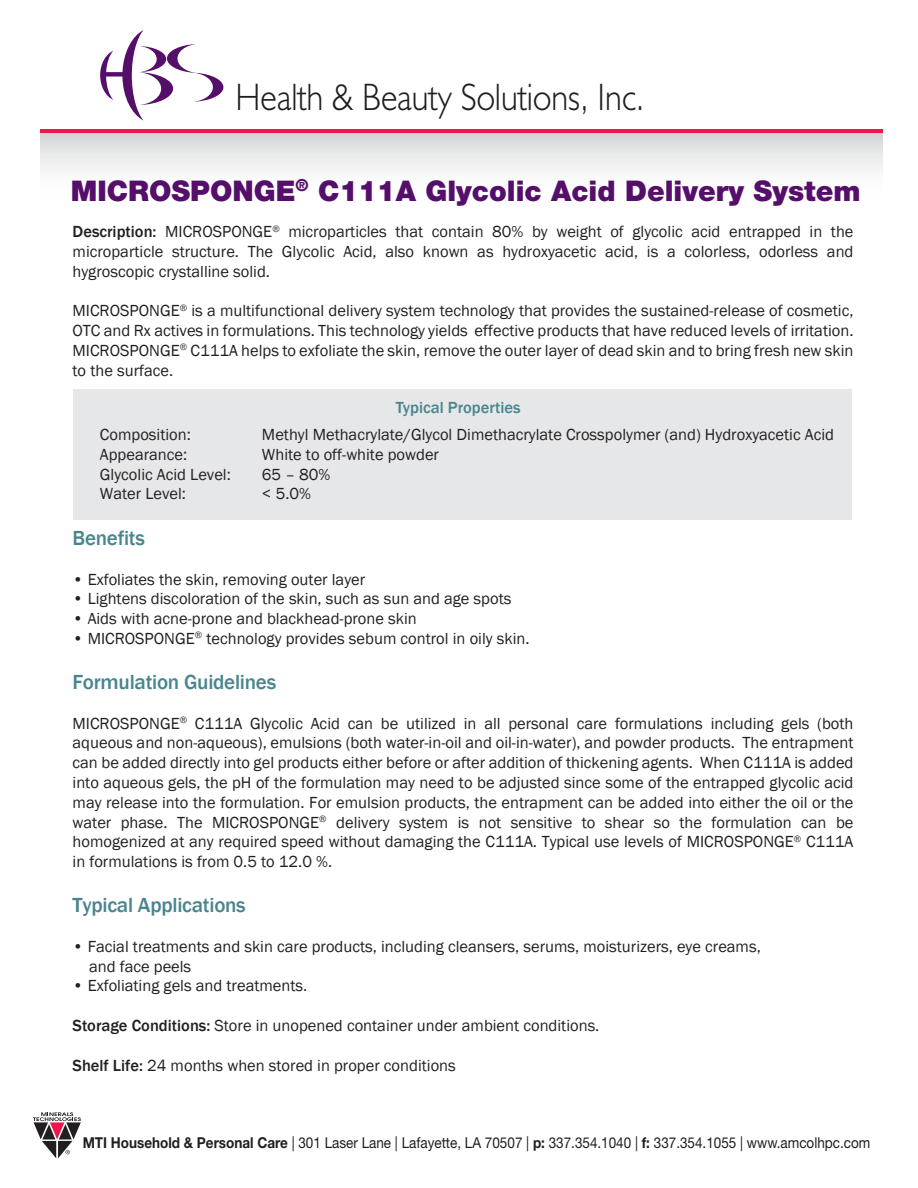
<style>
.page{position:relative;width:918px;height:1188px;background:#fff}
.page>*{position:absolute;margin:0;border:0;box-sizing:border-box;transform-origin:0 0}
.t1{font:300 38.4px "Humanist 521 BT";color:#211e1e;scale:.9 1}
.t2{font:900 28.5px "Helvetica Neue LT Std";color:#560e6b}
.t3{font:500 21px "Franklin Gothic";letter-spacing:-.01em;color:#48858e}
.t4{font:16.5px/19.8px "Franklin Gothic";color:#231f20;text-align:justify}
.t5{font:500 16.5px "Franklin Gothic";color:#48858e}
.t6{font:15px "Helvetica Neue LT Std";color:#211e1e;scale:.9 1}
.s1{font-weight:500}
.s2{font-weight:700}
</style>
<div class="page">
<svg style="left:33px;top:1112px;width:48px;height:46px"></svg>
<div style="left:41px;top:133px;width:842px;height:66px;background:linear-gradient(to bottom,#d8d9da,#fff)"></div>
<hr style="left:41px;top:129px;width:842px;height:4px;background:#ed174c">
<svg style="left:100px;top:30px;width:123px;height:90px"></svg>
<div style="left:74px;top:389px;width:778px;height:131px;background:#e6e7e9"></div>
<h1 class="t1" style="left:236px;top:73px;width:456px">Health &amp; Beauty Solutions, Inc.</h1>
<h2 class="t2" style="left:71px;top:174px;width:791px">MICROSPONGE<sup>®</sup> C111A Glycolic Acid Delivery System</h2>
<p class="t4" style="left:73px;top:222px;width:782px"><span class="s1">Description:</span> MICROSPONGE<sup>®</sup> microparticles that contain 80% by weight of glycolic acid entrapped in the microparticle structure. The Glycolic Acid, also known as hydroxyacetic acid, is a colorless, odorless and hygroscopic crystalline solid.</p>
<p class="t4" style="left:73px;top:301px;width:782px">MICROSPONGE<sup>®</sup> is a multifunctional delivery system technology that provides the sustained-release of cosmetic, OTC and Rx actives in formulations. This technology yields effective products that have reduced levels of irritation.<br>MICROSPONGE<sup>®</sup> C111A helps to exfoliate the skin, remove the outer layer of dead skin and to bring fresh new skin to the surface.</p>
<p class="t5" style="left:396px;top:398px;width:126px">Typical Properties</p>
<p class="t4" style="left:100px;top:425px;width:92px">Composition:</p>
<p class="t4" style="left:262px;top:425px;width:574px">Methyl Methacrylate/Glycol Dimethacrylate Crosspolymer (and) Hydroxyacetic Acid</p>
<p class="t4" style="left:100px;top:445px;width:89px">Appearance:</p>
<p class="t4" style="left:262px;top:445px;width:179px">White to off-white powder</p>
<p class="t4" style="left:100px;top:465px;width:132px">Glycolic Acid Level:</p>
<p class="t4" style="left:262px;top:465px;width:70px">65 – 80%</p>
<p class="t4" style="left:100px;top:484px;width:88px">Water Level:</p>
<p class="t4" style="left:262px;top:484px;width:51px">&lt; 5.0%</p>
<p class="t3" style="left:73px;top:525px;width:74px">Benefits</p>
<p class="t4" style="left:73px;top:570px;width:294px">• Exfoliates the skin, removing outer layer</p>
<p class="t4" style="left:73px;top:589px;width:440px">• Lightens discoloration of the skin, such as sun and age spots</p>
<p class="t4" style="left:73px;top:609px;width:346px">• Aids with acne-prone and blackhead-prone skin</p>
<p class="t4" style="left:73px;top:629px;width:458px">• MICROSPONGE<sup>®</sup> technology provides sebum control in oily skin.</p>
<p class="t3" style="left:73px;top:669px;width:205px">Formulation Guidelines</p>
<p class="t4" style="left:73px;top:714px;width:782px">MICROSPONGE<sup>®</sup> C111A Glycolic Acid can be utilized in all personal care formulations including gels (both aqueous and non-aqueous), emulsions (both water-in-oil and oil-in-water), and powder products. The entrapment can be added directly into gel products either before or after addition of thickening agents. When C111A is added into aqueous gels, the pH of the formulation may need to be adjusted since some of the entrapped glycolic acid may release into the formulation. For emulsion products, the entrapment can be added into either the oil or the water phase. The MICROSPONGE<sup>®</sup> delivery system is not sensitive to shear so the formulation can be homogenized at any required speed without damaging the C111A. Typical use levels of MICROSPONGE<sup>®</sup> C111A in formulations is from 0.5 to 12.0 %.</p>
<p class="t3" style="left:73px;top:892px;width:175px">Typical Applications</p>
<p class="t4" style="left:89px;top:937px;width:673px;text-indent:-16px">• Facial treatments and skin care products, including cleansers, serums, moisturizers, eye creams, and face peels</p>
<p class="t4" style="left:73px;top:976px;width:236px">• Exfoliating gels and treatments.</p>
<p class="t4" style="left:73px;top:1016px;width:528px"><span class="s1">Storage Conditions:</span> Store in unopened container under ambient conditions.</p>
<p class="t4" style="left:73px;top:1056px;width:385px"><span class="s1">Shelf Life:</span> 24 months when stored in proper conditions</p>
<p class="t6" style="left:83px;top:1133px;width:877px"><span class="s2">MTI Household &amp; Personal Care</span> | 301 Laser Lane | Lafayette, LA 70507 | <span class="s2">p:</span> 337.354.1040 | <span class="s2">f:</span> 337.354.1055 | www.amcolhpc.com</p>
</div>
